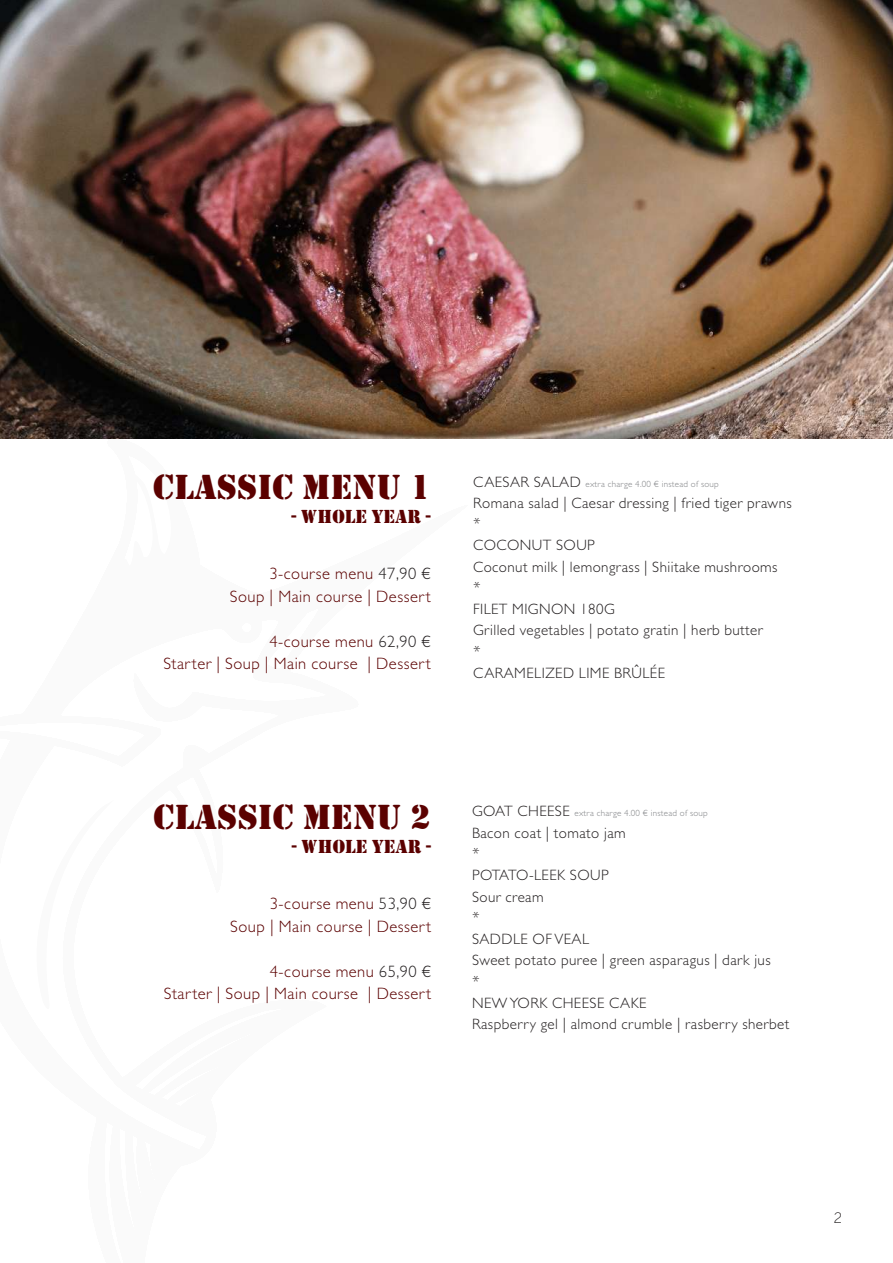
<style>
.page{position:relative;width:893px;height:1263px;background:#fff}
.page>*{position:absolute;margin:0;border:0;box-sizing:border-box;transform-origin:0 0}
.t1{font:36px "Stencil";letter-spacing:.01em;color:#5b0100}
.t2{font:19.5px "Stencil";letter-spacing:.01em;color:#5b0100}
.t3{font:300 16.5px/22.5px "Gill Sans Std";letter-spacing:.03em;color:#5b0100;text-align:right}
.t4{font:300 15px/21.3px "Gill Sans Std";letter-spacing:.03em;color:#231f20}
.t5{font:300 15px "Benton Sans";color:#231f20}
.t6{font:300 14.25px "Benton Sans";color:#231f20}
.t7{font:300 9px "Gill Sans Std";letter-spacing:.03em;color:#808285}
.s1{color:#231f20}
.s2{font-size:15px;color:#231f20}
</style>
<div class="page">
<img style="left:0;top:0;width:893px;height:438px">
<h1 class="t1" style="left:153px;top:467px;width:279px">CLASSIC MENU 1</h1>
<h2 class="t2" style="left:292px;top:506px;width:141px">- WHOLE YEAR -</h2>
<p class="t3" style="left:230px;top:563px;width:202px">3-course menu <span class="s1">47,90 €<br></span>Soup | Main course | Dessert</p>
<p class="t3" style="left:163px;top:630px;width:269px">4-course menu <span class="s1">62,90 €<br></span>Starter | Soup | Main course | Dessert</p>
<p class="t7" style="left:473px;top:478px;width:247px"><span class="s2">CAESAR SALAD</span> extra charge 4.00 € instead of soup</p>
<p class="t4" style="left:473px;top:492px;width:320px">Romana salad | Caesar dressing | fried tiger prawns</p>
<p class="t5" style="left:473px;top:515px;width:9px">*</p>
<p class="t4" style="left:473px;top:535px;width:306px">COCONUT SOUP<br>Coconut milk | lemongrass | Shiitake mushrooms</p>
<p class="t5" style="left:473px;top:578px;width:9px">*</p>
<p class="t4" style="left:473px;top:599px;width:291px">FILET MIGNON 180G<br>Grilled vegetables | potato gratin | herb butter</p>
<p class="t5" style="left:473px;top:642px;width:9px">*</p>
<p class="t4" style="left:473px;top:662px;width:194px">CARAMELIZED LIME BRÛLÉE</p>
<h1 class="t1" style="left:154px;top:796px;width:279px">CLASSIC MENU 2</h1>
<h2 class="t2" style="left:292px;top:835px;width:141px">- WHOLE YEAR -</h2>
<p class="t3" style="left:230px;top:892px;width:202px">3-course menu <span class="s1">53,90 €<br></span>Soup | Main course | Dessert</p>
<p class="t3" style="left:164px;top:960px;width:269px">4-course menu <span class="s1">65,90 €<br></span>Starter | Soup | Main course | Dessert</p>
<p class="t7" style="left:472px;top:808px;width:237px"><span class="s2">GOAT CHEESE</span> extra charge 4.00 € instead of soup</p>
<p class="t4" style="left:472px;top:822px;width:155px">Bacon coat | tomato jam</p>
<p class="t5" style="left:472px;top:845px;width:9px">*</p>
<p class="t4" style="left:472px;top:865px;width:138px">POTATO-LEEK SOUP<br>Sour cream</p>
<p class="t5" style="left:472px;top:908px;width:9px">*</p>
<p class="t4" style="left:472px;top:928px;width:300px">SADDLE OF VEAL<br>Sweet potato puree | green asparagus | dark jus</p>
<p class="t5" style="left:472px;top:972px;width:9px">*</p>
<p class="t4" style="left:472px;top:992px;width:319px">NEW YORK CHEESE CAKE<br>Raspberry gel | almond crumble | rasberry sherbet</p>
<p class="t6" style="left:834px;top:1210px;width:10px">2</p>
</div>
